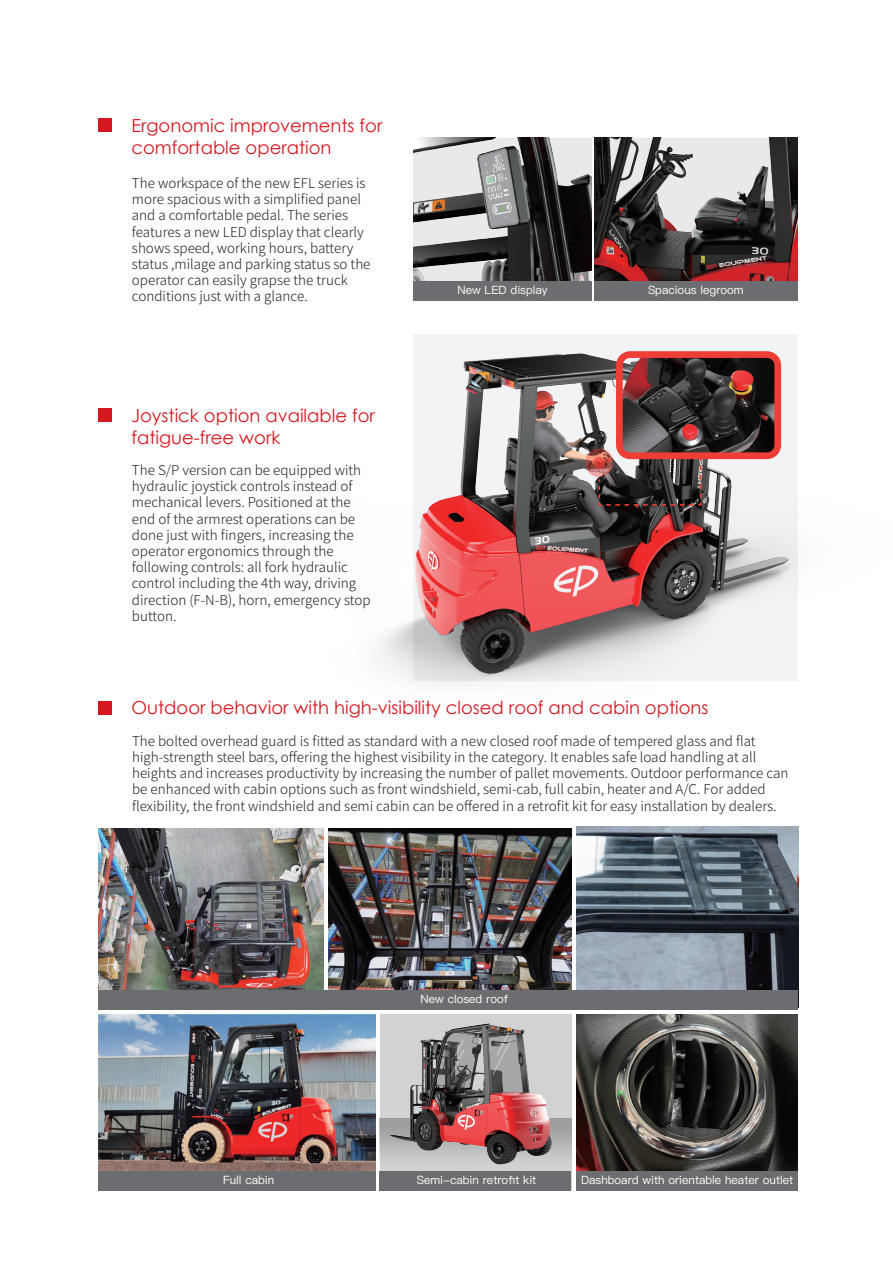
<style>
.page{position:relative;width:893px;height:1263px;background:#fff}
.page>*{position:absolute;margin:0;border:0;box-sizing:border-box;transform-origin:0 0}
.t1{font:18px/21.6px "Century Gothic";color:#d7171f}
.t2{font:300 13.5px/16.2px "Source Han Sans CN";color:#231f20}
.t3{font:11.55px "Ping Fang SC Medium";color:#fff}
</style>
<div class="page">
<div style="left:98px;top:118px;width:14px;height:14px;background:#d7171f"></div>
<div style="left:98px;top:701px;width:14px;height:14px;background:#d7171f"></div>
<div style="left:98px;top:408px;width:14px;height:14px;background:#d7171f"></div>
<img style="left:98px;top:1014px;width:179px;height:156px">
<img style="left:594px;top:138px;width:204px;height:143px">
<div style="left:413px;top:281px;width:179px;height:20px;background:#6c6d70"></div>
<div style="left:594px;top:281px;width:204px;height:20px;background:#6c6d70"></div>
<img style="left:413px;top:138px;width:179px;height:143px">
<img style="left:378px;top:334px;width:420px;height:351px">
<img style="left:624px;top:359px;width:149px;height:92px">
<div style="left:616px;top:351px;width:165px;height:108px;border:7px solid #ee3e35;border-radius:11px"></div>
<svg style="left:585px;top:448px;width:29px;height:29px"></svg>
<svg style="left:593px;top:457px;width:12px;height:12px"></svg>
<svg style="left:598px;top:459px;width:104px;height:47px;background:#473e3d"></svg>
<img style="left:329px;top:828px;width:242px;height:151px">
<img style="left:98px;top:828px;width:226px;height:162px">
<div style="left:98px;top:1171px;width:277px;height:19px;background:#6c6d70"></div>
<div style="left:576px;top:1171px;width:222px;height:19px;background:#6c6d70"></div>
<img style="left:277px;top:979px;width:376px;height:212px">
<svg style="left:435px;top:1033px;width:45px;height:54px;background:#747576"></svg>
<svg style="left:488px;top:1029px;width:40px;height:65px;background:#888687"></svg>
<img style="left:576px;top:1014px;width:222px;height:157px">
<img style="left:577px;top:826px;width:221px;height:164px">
<div style="left:98px;top:990px;width:700px;height:20px;background:#6c6d70"></div>
<h1 class="t1" style="left:131px;top:114px;width:252px">Ergonomic improvements for comfortable operation</h1>
<p class="t2" style="left:132px;top:175px;width:240px">The workspace of the new EFL series is more spacious with a simplified panel and a comfortable pedal. The series features a new LED display that clearly shows speed, working hours, battery status ,milage and parking status so the operator can easily grapse the truck conditions just with a glance.</p>
<h1 class="t1" style="left:131px;top:404px;width:245px">Joystick option available for fatigue-free work</h1>
<p class="t2" style="left:132px;top:462px;width:240px">The S/P version can be equipped with hydraulic joystick controls instead of mechanical levers. Positioned at the end of the armrest operations can be done just with fingers, increasing the operator ergonomics through the following controls: all fork hydraulic control including the 4th way, driving direction (F-N-B), horn, emergency stop button.</p>
<p class="t3" style="left:457px;top:283px;width:92px">New LED display</p>
<p class="t3" style="left:648px;top:283px;width:97px">Spacious legroom</p>
<h1 class="t1" style="left:132px;top:697px;width:578px">Outdoor behavior with high-visibility closed roof and cabin options</h1>
<p class="t2" style="left:132px;top:733px;width:658px">The bolted overhead guard is fitted as standard with a new closed roof made of tempered glass and flat high-strength steel bars, offering the highest visibility in the category. It enables safe load handling at all heights and increases productivity by increasing the number of pallet movements. Outdoor performance can be enhanced with cabin options such as front windshield, semi-cab, full cabin, heater and A/C. For added flexibility, the front windshield and semi cabin can be offered in a retrofit kit for easy installation by dealers.</p>
<p class="t3" style="left:421px;top:992px;width:89px">New closed roof</p>
<p class="t3" style="left:223px;top:1173px;width:53px">Full cabin</p>
<p class="t3" style="left:417px;top:1173px;width:121px">Semi-cabin retrofit kit</p>
<p class="t3" style="left:581px;top:1173px;width:214px">Dashboard with orientable heater outlet</p>
</div>
